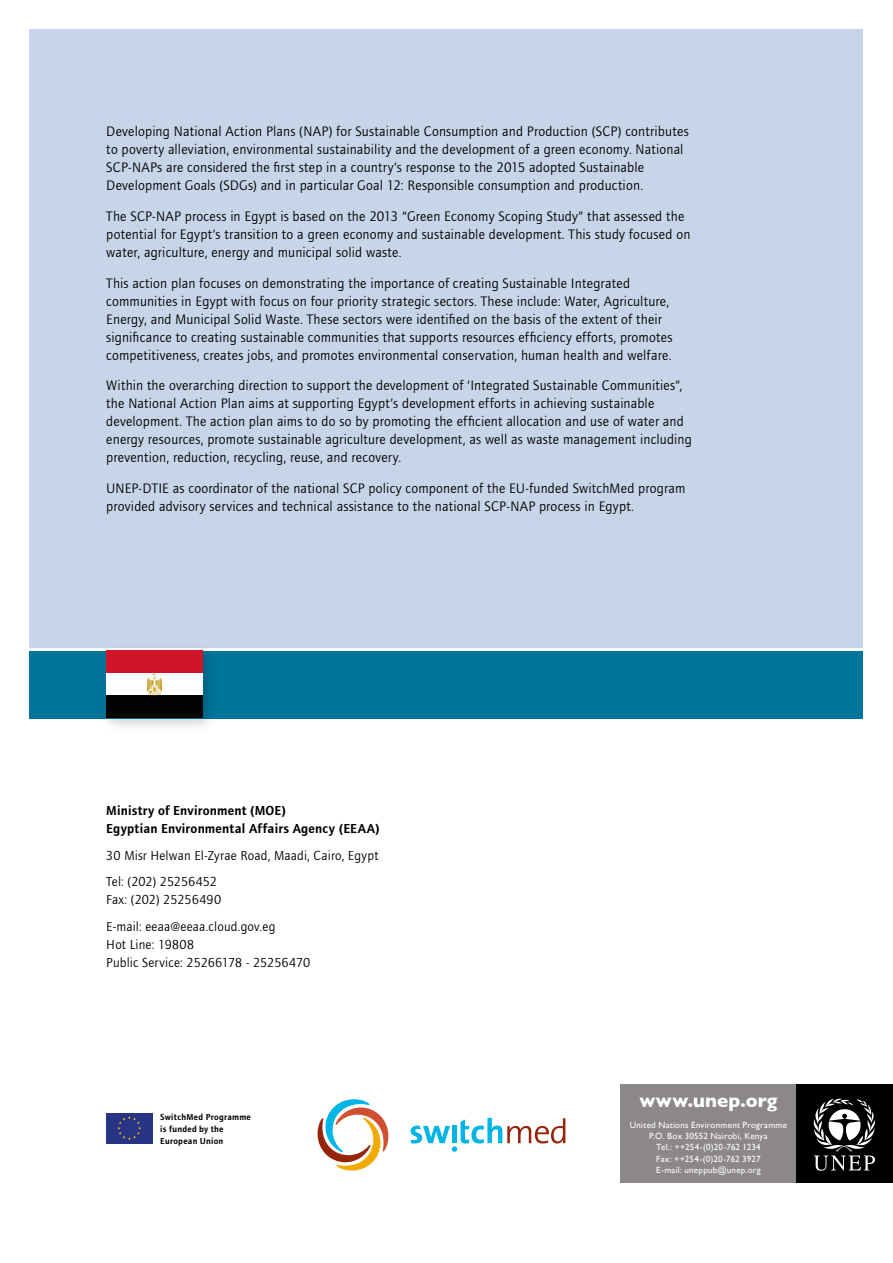
<style>
.page{position:relative;width:893px;height:1263px;background:#fff}
.page>*{position:absolute;margin:0;border:0;box-sizing:border-box;transform-origin:0 0}
.t1{font:700 18.75px "Gill Sans";letter-spacing:.005em;color:#fff}
.t2{font:14.25px/18px "Foundry Journal";letter-spacing:.015em;color:#000}
.t3{font:13.5px/26.5px "Foundry Journal";letter-spacing:.015em;color:#000}
.t4{font:600 13.5px/18px "Foundry Journal";letter-spacing:.02em;color:#000}
.t5{font:9px/11.2px "Gill Sans";letter-spacing:.025em;color:#fff;text-align:center}
.t6{font:600 9px/12px "Foundry Journal";letter-spacing:.03em;color:#000}
</style>
<div class="page">
<svg style="left:318px;top:1099px;width:70px;height:71px"></svg>
<svg style="left:411px;top:1118px;width:154px;height:34px"></svg>
<svg style="left:106px;top:1114px;width:47px;height:30px"></svg>
<div style="left:30px;top:30px;width:833px;height:618px;background:#c8d5e8"></div>
<div style="left:30px;top:651px;width:833px;height:67px;background:#00759c"></div>
<div style="left:99px;top:643px;width:119px;height:91px;background:#000;opacity:.2"></div>
<div style="left:106px;top:651px;width:97px;height:22px;background:#d01528"></div>
<div style="left:106px;top:673px;width:97px;height:23px;background:#fff"></div>
<div style="left:106px;top:696px;width:97px;height:22px;background:#010202"></div>
<svg style="left:147px;top:674px;width:15px;height:21px"></svg>
<div style="left:795px;top:1084px;width:98px;height:98px;background:#000"></div>
<div style="left:621px;top:1084px;width:175px;height:98px;background:#8b8887"></div>
<svg style="left:813px;top:1098px;width:62px;height:73px"></svg>
<p class="t2" style="left:106px;top:123px;width:584px">Developing National Action Plans (NAP) for Sustainable Consumption and Production (SCP) contributes to poverty alleviation, environmental sustainability and the development of a green economy. National SCP-NAPs are considered the first step in a country’s response to the 2015 adopted Sustainable Development Goals (SDGs) and in particular Goal 12: Responsible consumption and production.</p>
<p class="t2" style="left:106px;top:207px;width:586px">The SCP-NAP process in Egypt is based on the 2013 “Green Economy Scoping Study” that assessed the potential for Egypt’s transition to a green economy and sustainable development. This study focused on water, agriculture, energy and municipal solid waste.</p>
<p class="t2" style="left:106px;top:274px;width:568px">This action plan focuses on demonstrating the importance of creating Sustainable Integrated communities in Egypt with focus on four priority strategic sectors. These include: Water, Agriculture, Energy, and Municipal Solid Waste. These sectors were identified on the basis of the extent of their significance to creating sustainable communities that supports resources efficiency efforts, promotes competitiveness, creates jobs, and promotes environmental conservation, human health and welfare.</p>
<p class="t2" style="left:106px;top:377px;width:587px">Within the overarching direction to support the development of ‘Integrated Sustainable Communities”, the National Action Plan aims at supporting Egypt’s development efforts in achieving sustainable development. The action plan aims to do so by promoting the efficient allocation and use of water and energy resources, promote sustainable agriculture development, as well as waste management including prevention, reduction, recycling, reuse, and recovery.</p>
<p class="t2" style="left:106px;top:480px;width:581px">UNEP-DTIE as coordinator of the national SCP policy component of the EU-funded SwitchMed program provided advisory services and technical assistance to the national SCP-NAP process in Egypt.</p>
<p class="t4" style="left:106px;top:802px;width:275px">Ministry of Environment (MOE)<br>Egyptian Environmental Affairs Agency (EEAA)</p>
<p class="t3" style="left:106px;top:842px;width:274px">30 Misr Helwan El-Zyrae Road, Maadi, Cairo, Egypt<br>Tel: (202) 25256452</p>
<p class="t3" style="left:106px;top:886px;width:171px">Fax: (202) 25256490<br>E-mail: eeaa@eeaa.cloud.gov.eg</p>
<p class="t3" style="left:106px;top:935px;width:205px;line-height:18px">Hot Line: 19808<br>Public Service: 25266178 - 25256470</p>
<p class="t6" style="left:160px;top:1111px;width:92px">SwitchMed Programme is funded by the<br>European Union</p>
<h1 class="t1" style="left:639px;top:1085px;width:140px">www.unep.org</h1>
<p class="t5" style="left:630px;top:1119px;width:159px">United Nations Environment Programme<br>P.O. Box 30552 Nairobi, Kenya<br>Tel.: ++254-(0)20-762 1234<br>Fax: ++254-(0)20-762 3927<br>E-mail: uneppub@unep.org</p>
</div>
